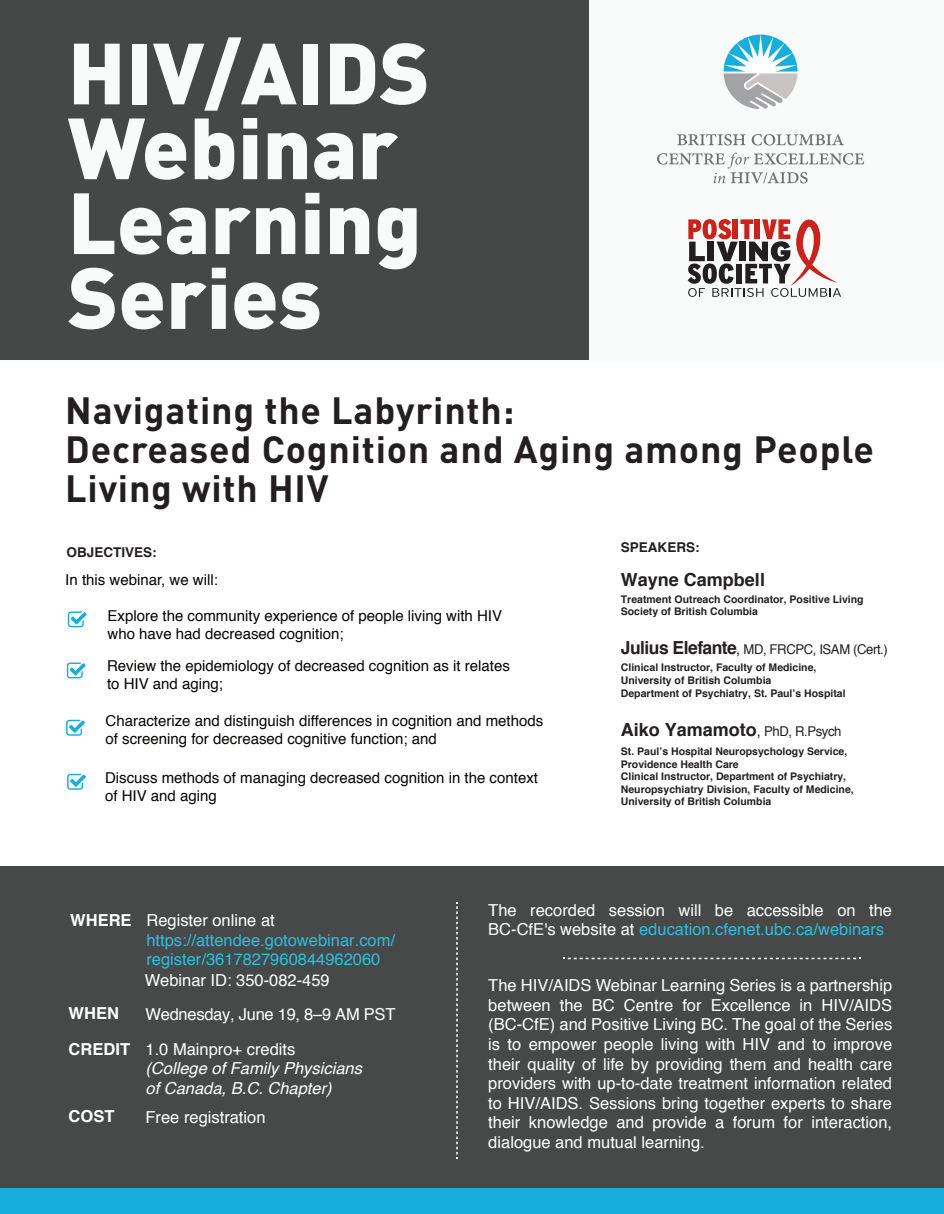
<style>
.page{position:relative;width:944px;height:1214px;background:#fff}
.page>*{position:absolute;margin:0;border:0;box-sizing:border-box;transform-origin:0 0}
.t1{font:900 85.2px/74.8px "DIN";color:#f9fbfb}
.t2{font:700 37.5px/39px "DIN";letter-spacing:.02em;color:#231f20}
.t3{font:700 18px "Helvetica";color:#231f20}
.t4{font:16.5px/19.5px "Helvetica";color:#fff;text-align:justify}
.t5{font:16.5px/19.5px "Helvetica";color:#2cbee2}
.t6{font:italic 16.5px/19.5px "Helvetica";color:#fff}
.t7{font:700 16.5px "Helvetica";color:#fff}
.t8{font:15px/18px "Helvetica";color:#050504}
.t9{font:13.5px "Helvetica";letter-spacing:-.03em;color:#231f20}
.t10{font:700 13.5px "Helvetica";color:#231f20}
.t11{font:700 10.5px/12.6px "Helvetica";color:#231f20}
.s1{font-weight:700;font-size:18px}
.s2{font-size:15px}
.s3{font-weight:400;font-size:15px}
.s4{font-weight:400;font-size:13.5px}
.s5{color:#2cbee2}
</style>
<div class="page">
<div style="left:0;top:866px;width:944px;height:347px;background:#474848"></div>
<div style="left:0;top:1188px;width:944px;height:25px;background:#16aeda"></div>
<svg style="left:456px;top:902px;width:2px;height:256px"></svg>
<div style="left:0;top:0;width:944px;height:360px;background:#f9fbfb"></div>
<div style="left:0;top:0;width:588px;height:360px;background:#464747"></div>
<svg style="left:723px;top:35px;width:74px;height:74px"></svg>
<svg style="left:677px;top:134px;width:68px;height:11px"></svg>
<svg style="left:751px;top:134px;width:93px;height:11px"></svg>
<svg style="left:657px;top:153px;width:207px;height:30px"></svg>
<svg style="left:68px;top:611px;width:19px;height:16px"></svg>
<svg style="left:67px;top:662px;width:19px;height:16px"></svg>
<svg style="left:67px;top:774px;width:19px;height:15px"></svg>
<svg style="left:66px;top:720px;width:19px;height:15px"></svg>
<svg style="left:563px;top:957px;width:297px;height:2px"></svg>
<svg style="left:687px;top:219px;width:154px;height:78px"></svg>
<h1 class="t1" style="left:68px;top:31px;width:363px">HIV/AIDS<br>Webinar<br>Learning<br>Series</h1>
<h2 class="t2" style="left:65px;top:389px;width:810px">Navigating the Labyrinth:<br>Decreased Cognition and Aging among People<br>Living with HIV</h2>
<p class="t10" style="left:67px;top:541px;width:92px">OBJECTIVES:</p>
<p class="t8" style="left:65px;top:571px;width:154px">In this webinar, we will:</p>
<p class="t8" style="left:108px;top:607px;width:396px">Explore the community experience of people living with HIV who have had decreased cognition;</p>
<p class="t8" style="left:107px;top:657px;width:404px">Review the epidemiology of decreased cognition as it relates to HIV and aging;</p>
<p class="t8" style="left:106px;top:712px;width:439px">Characterize and distinguish differences in cognition and methods of screening for decreased cognitive function; and</p>
<p class="t8" style="left:105px;top:769px;width:434px">Discuss methods of managing decreased cognition in the context of HIV and aging</p>
<p class="t10" style="left:621px;top:536px;width:80px">SPEAKERS:</p>
<p class="t3" style="left:621px;top:565px;width:146px">Wayne Campbell</p>
<p class="t11" style="left:621px;top:593px;width:244px">Treatment Outreach Coordinator, Positive Living<br>Society of British Columbia</p>
<p class="t9" style="left:621px;top:639px;width:268px"><span class="s1">Julius Elefante</span><span class="s2">,</span> MD, FRCPC, ISAM (Cert.)</p>
<p class="t11" style="left:621px;top:661px;width:226px">Clinical Instructor, Faculty of Medicine,<br>University of British Columbia<br>Department of Psychiatry, St. Paul’s Hospital</p>
<p class="t3" style="left:621px;top:715px;width:222px">Aiko Yamamoto<span class="s3">,</span> <span class="s4">PhD, R.Psych</span></p>
<p class="t11" style="left:621px;top:745px;width:234px">St. Paul’s Hospital Neuropsychology Service, Providence Health Care<br>Clinical Instructor, Department of Psychiatry, Neuropsychiatry Division, Faculty of Medicine, University of British Columbia</p>
<p class="t7" style="left:70px;top:907px;width:63px">WHERE</p>
<p class="t7" style="left:69px;top:1000px;width:52px">WHEN</p>
<p class="t4" style="left:146px;top:911px;width:130px">Register online at</p>
<p class="t5" style="left:146px;top:930px;width:250px">https://attendee.gotowebinar.com/ register/3617827960844962060</p>
<p class="t4" style="left:145px;top:1004px;width:251px">Wednesday, June 19, 8–9 AM PST</p>
<p class="t4" style="left:145px;top:971px;width:186px">Webinar ID: 350-082-459</p>
<p class="t7" style="left:69px;top:1035px;width:63px">CREDIT</p>
<p class="t4" style="left:145px;top:1040px;width:151px">1.0 Mainpro+ credits</p>
<p class="t6" style="left:145px;top:1059px;width:218px">(College of Family Physicians of Canada, B.C. Chapter)</p>
<p class="t7" style="left:69px;top:1102px;width:47px">COST</p>
<p class="t4" style="left:145px;top:1107px;width:122px">Free registration</p>
<p class="t4" style="left:488px;top:900px;width:405px">The recorded session will be accessible on the<br>BC-CfE's website at <span class="s5">education.cfenet.ubc.ca/webinars</span></p>
<p class="t4" style="left:488px;top:976px;width:405px">The HIV/AIDS Webinar Learning Series is a partnership between the BC Centre for Excellence in HIV/AIDS (BC-CfE) and Positive Living BC. The goal of the Series is to empower people living with HIV and to improve their quality of life by providing them and health care providers with up-to-date treatment information related to HIV/AIDS. Sessions bring together experts to share their knowledge and provide a forum for interaction, dialogue and mutual learning.</p>
</div>
